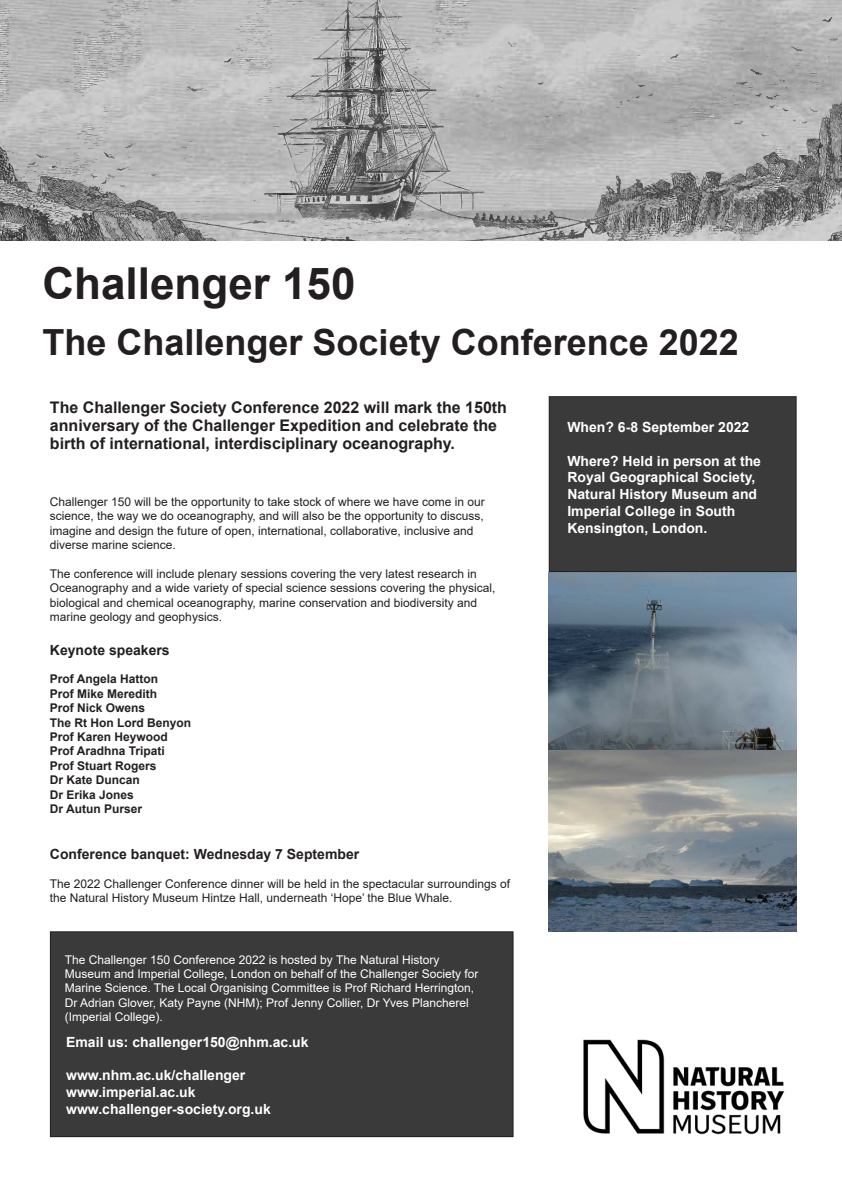
<style>
.page{position:relative;width:842px;height:1191px;background:#fff}
.page>*{position:absolute;margin:0;border:0;box-sizing:border-box;transform-origin:0 0}
.t1{font:700 44px "Arial";color:#231f20}
.t2{font:700 36px "Arial";color:#231f20}
.t3{font:700 16px/18px "Arial";color:#231f20}
.t4{font:700 14px/16.8px "Arial";color:#fff}
.t5{font:700 14px "Arial";color:#231f20}
.t6{font:12px/14.4px "Arial";color:#231f20}
.t7{font:12px/14.4px "Arial";color:#fff}
.t8{font:700 12px "Arial";color:#231f20}
</style>
<div class="page">
<img style="left:549px;top:572px;width:247px;height:178px">
<div style="left:549px;top:396px;width:247px;height:175px;background:#3a3a3a"></div>
<div style="left:549px;top:396px;width:248px;height:176px;border:1px solid #231f20"></div>
<img style="left:583px;top:1039px;width:202px;height:96px">
<img style="left:549px;top:750px;width:248px;height:181px">
<img style="left:0;top:0;width:842px;height:240px">
<div style="left:50px;top:931px;width:463px;height:205px;background:#3a3a3a"></div>
<div style="left:50px;top:931px;width:464px;height:206px;border:1px solid #231f20"></div>
<p class="t1" style="left:43px;top:252px;width:315px">Challenger 150</p>
<p class="t2" style="left:43px;top:317px;width:698px">The Challenger Society Conference 2022</p>
<p class="t3" style="left:50px;top:398px;width:459px">The Challenger Society Conference 2022 will mark the 150th anniversary of the Challenger Expedition and celebrate the birth of international, interdisciplinary oceanography.</p>
<p class="t6" style="left:50px;top:494px;width:436px">Challenger 150 will be the opportunity to take stock of where we have come in our science, the way we do oceanography, and will also be the opportunity to discuss, imagine and design the future of open, international, collaborative, inclusive and diverse marine science.</p>
<p class="t6" style="left:50px;top:566px;width:447px">The conference will include plenary sessions covering the very latest research in Oceanography and a wide variety of special science sessions covering the physical, biological and chemical oceanography, marine conservation and biodiversity and marine geology and geophysics.</p>
<p class="t5" style="left:50px;top:640px;width:121px">Keynote speakers</p>
<p class="t8" style="left:50px;top:671px;width:110px">Prof Angela Hatton</p>
<p class="t8" style="left:50px;top:685px;width:109px">Prof Mike Meredith</p>
<p class="t8" style="left:50px;top:699px;width:97px">Prof Nick Owens</p>
<p class="t8" style="left:50px;top:714px;width:143px">The Rt Hon Lord Benyon</p>
<p class="t8" style="left:50px;top:728px;width:120px">Prof Karen Heywood</p>
<p class="t8" style="left:50px;top:743px;width:116px">Prof Aradhna Tripati</p>
<p class="t8" style="left:50px;top:757px;width:108px">Prof Stuart Rogers</p>
<p class="t8" style="left:50px;top:771px;width:92px">Dr Kate Duncan</p>
<p class="t8" style="left:50px;top:786px;width:86px">Dr Erika Jones</p>
<p class="t8" style="left:50px;top:800px;width:94px">Dr Autun Purser</p>
<p class="t5" style="left:50px;top:844px;width:311px">Conference banquet: Wednesday 7 September</p>
<p class="t6" style="left:50px;top:876px;width:462px">The 2022 Challenger Conference dinner will be held in the spectacular surroundings of the Natural History Museum Hintze Hall, underneath ‘Hope’ the Blue Whale.</p>
<p class="t7" style="left:65px;top:952px;width:415px">The Challenger 150 Conference 2022 is hosted by The Natural History Museum and Imperial College, London on behalf of the Challenger Society for Marine Science. The Local Organising Committee is Prof Richard Herrington, Dr Adrian Glover, Katy Payne (NHM); Prof Jenny Collier, Dr Yves Plancherel (Imperial College).</p>
<p class="t4" style="left:66px;top:1033px;width:244px">Email us: challenger150@nhm.ac.uk</p>
<p class="t4" style="left:66px;top:1067px;width:181px">www.nhm.ac.uk/challenger</p>
<p class="t4" style="left:66px;top:1083px;width:131px">www.imperial.ac.uk</p>
<p class="t4" style="left:66px;top:1100px;width:206px">www.challenger-society.org.uk</p>
<p class="t4" style="left:567px;top:419px;width:184px">When? 6-8 September 2022</p>
<p class="t4" style="left:567px;top:452px;width:195px">Where? Held in person at the<br>Royal Geographical Society,<br>Natural History Museum and<br>Imperial College in South<br>Kensington, London.</p>
</div>
